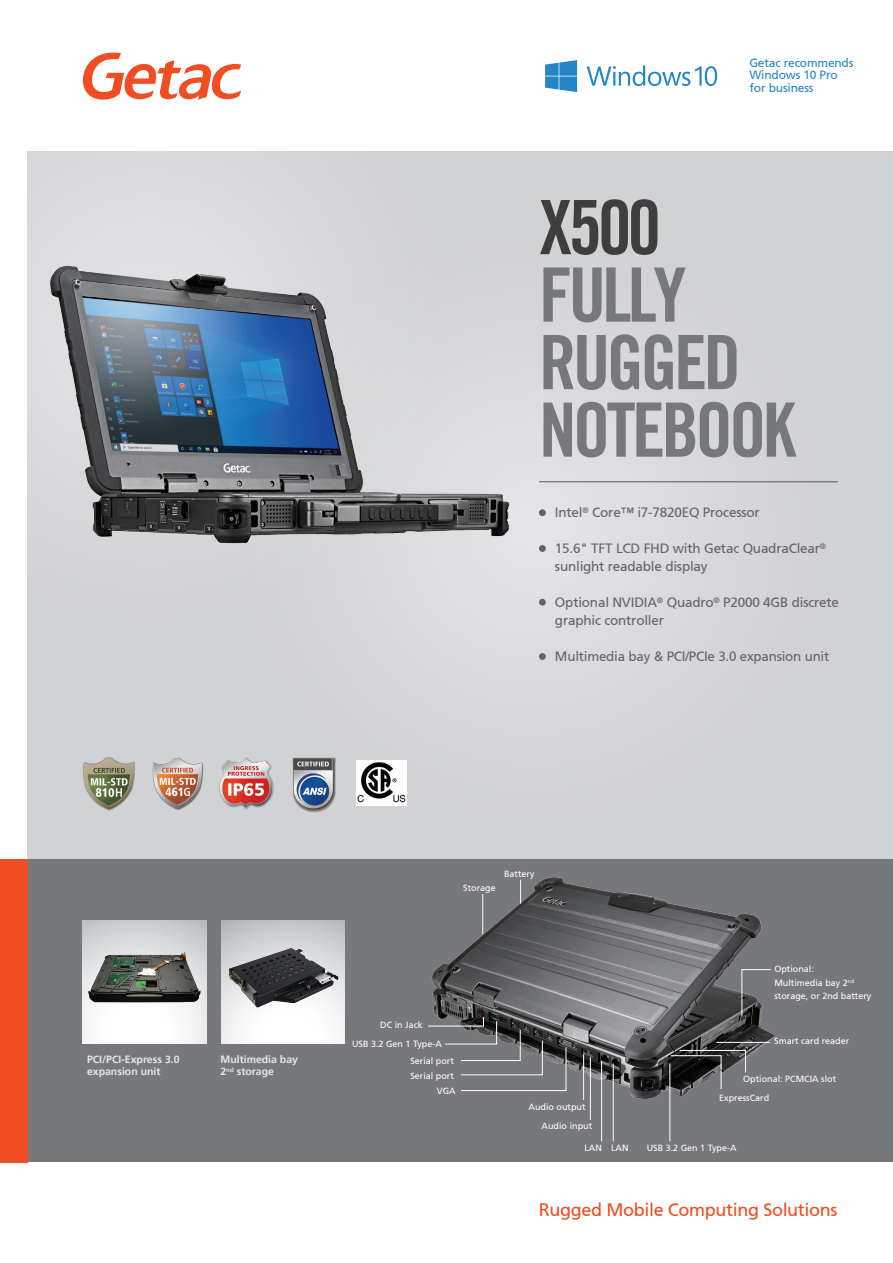
<style>
.page{position:relative;width:893px;height:1263px;background:#fff}
.page>*{position:absolute;margin:0;border:0;box-sizing:border-box;transform-origin:0 0}
.t1{font:700 condensed 75px/67.5px "Trade Gothic No.20";letter-spacing:-.05em;color:#76787b}
.t2{font:700 condensed 75px "Trade Gothic No.20";color:#3e3e3f}
.t3{font:18px "Frutiger 55 Roman";letter-spacing:-.02em;color:#f04d22}
.t4{font:13.5px/18px "Frutiger 55 Roman";letter-spacing:-.015em;color:#636366}
.t5{font:12px/12.8px "Frutiger 55 Roman";letter-spacing:-.015em;color:#2786c2}
.t6{font:700 10.5px/12.1px "Frutiger 65";color:#e6e7e9}
.t7{font:9px/13.5px "Frutiger 55 Roman";color:#fff}
</style>
<div class="page">
<div style="left:28px;top:859px;width:865px;height:303px;background:#76787b"></div>
<div style="left:0;top:859px;width:28px;height:303px;background:#f04d22"></div>
<div style="left:28px;top:152px;width:865px;height:707px;background:#d1d2d4"></div>
<div style="left:28px;top:200px;width:219px;height:180px;background:#dcdcde"></div>
<div style="left:222px;top:215px;width:624px;height:623px;background:#d5d5d7;border-radius:50%"></div>
<img style="left:35px;top:245px;width:495px;height:311px">
<svg style="left:221px;top:920px;width:123px;height:124px"></svg>
<div style="left:83px;top:920px;width:123px;height:124px;background:#c7c8ca"></div>
<img style="left:219px;top:757px;width:55px;height:52px">
<img style="left:292px;top:757px;width:44px;height:55px">
<img style="left:152px;top:758px;width:52px;height:52px">
<svg style="left:83px;top:53px;width:158px;height:47px"></svg>
<div style="left:539px;top:509px;width:7px;height:7px;background:#636366;border-radius:50%"></div>
<div style="left:539px;top:545px;width:7px;height:7px;background:#636366;border-radius:50%"></div>
<div style="left:539px;top:599px;width:7px;height:7px;background:#636366;border-radius:50%"></div>
<div style="left:539px;top:653px;width:7px;height:7px;background:#636366;border-radius:50%"></div>
<hr style="left:539px;top:481px;width:299px;height:1px;background:#57585a">
<img style="left:431px;top:877px;width:344px;height:265px">
<hr style="left:716px;top:1042px;width:54px;height:1px;background:#fff">
<hr style="left:669px;top:1063px;width:1px;height:78px;background:#fff">
<hr style="left:613px;top:1063px;width:1px;height:78px;background:#fff">
<hr style="left:601px;top:1061px;width:1px;height:80px;background:#fff">
<hr style="left:590px;top:1057px;width:1px;height:63px;background:#fff">
<hr style="left:583px;top:1054px;width:1px;height:46px;background:#fff">
<svg style="left:428px;top:1016px;width:139px;height:75px"></svg>
<hr style="left:482px;top:894px;width:1px;height:40px;background:#fff">
<svg style="left:520px;top:880px;width:1px;height:24px"></svg>
<svg style="left:741px;top:969px;width:30px;height:48px"></svg>
<svg style="left:670px;top:1050px;width:76px;height:40px"></svg>
<img style="left:84px;top:923px;width:123px;height:121px">
<img style="left:222px;top:921px;width:122px;height:122px">
<svg style="left:545px;top:60px;width:32px;height:32px"></svg>
<svg style="left:587px;top:65px;width:130px;height:21px"></svg>
<img style="left:83px;top:757px;width:52px;height:54px">
<img style="left:84px;top:758px;width:49px;height:51px">
<img style="left:356px;top:760px;width:51px;height:45px">
<h3 class="t5" style="left:749px;top:56px;width:105px">Getac recommends<br>Windows 10 Pro for business</h3>
<h1 class="t2" style="left:539px;top:182px;width:123px">X500</h1>
<h1 class="t1" style="left:539px;top:261px;width:259px">FULLY<br>RUGGED<br>NOTEBOOK</h1>
<h3 class="t4" style="left:555px;top:503px;width:206px">Intel<sup>®</sup> Core™ i7-7820EQ Processor</h3>
<h3 class="t4" style="left:555px;top:539px;width:273px">15.6" TFT LCD FHD with Getac QuadraClear<sup>® </sup>sunlight readable display</h3>
<h3 class="t4" style="left:555px;top:593px;width:286px">Optional NVIDIA<sup>®</sup> Quadro<sup>®</sup> P2000 4GB discrete graphic controller</h3>
<h3 class="t4" style="left:555px;top:647px;width:276px">Multimedia bay &amp; PCI/PCIe 3.0 expansion unit</h3>
<p class="t6" style="left:87px;top:1053px;width:94px">PCI/PCI-Express 3.0 expansion unit</p>
<p class="t6" style="left:220px;top:1053px;width:79px">Multimedia bay<br>2<sup>nd</sup> storage</p>
<p class="t7" style="left:463px;top:881px;width:34px">Storage</p>
<p class="t7" style="left:504px;top:867px;width:32px">Battery</p>
<p class="t7" style="left:380px;top:1018px;width:44px">DC in Jack</p>
<p class="t7" style="left:352px;top:1038px;width:91px">USB 3.2 Gen 1 Type-A</p>
<p class="t7" style="left:410px;top:1054px;width:45px">Serial port</p>
<p class="t7" style="left:410px;top:1069px;width:45px">Serial port</p>
<p class="t7" style="left:437px;top:1084px;width:20px">VGA</p>
<p class="t7" style="left:529px;top:1100px;width:58px">Audio output</p>
<p class="t7" style="left:542px;top:1119px;width:52px">Audio input</p>
<p class="t7" style="left:774px;top:962px;width:99px">Optional:<br>Multimedia bay 2<sup>nd </sup>storage, or 2nd battery</p>
<p class="t7" style="left:774px;top:1034px;width:77px">Smart card reader</p>
<p class="t7" style="left:719px;top:1070px;width:119px;line-height:18.3px;text-indent:24px">Optional: PCMCIA slot<br>ExpressCard</p>
<p class="t7" style="left:584px;top:1141px;width:46px">LAN LAN</p>
<p class="t7" style="left:647px;top:1141px;width:91px">USB 3.2 Gen 1 Type-A</p>
<h2 class="t3" style="left:539px;top:1199px;width:300px">Rugged Mobile Computing Solutions</h2>
</div>
